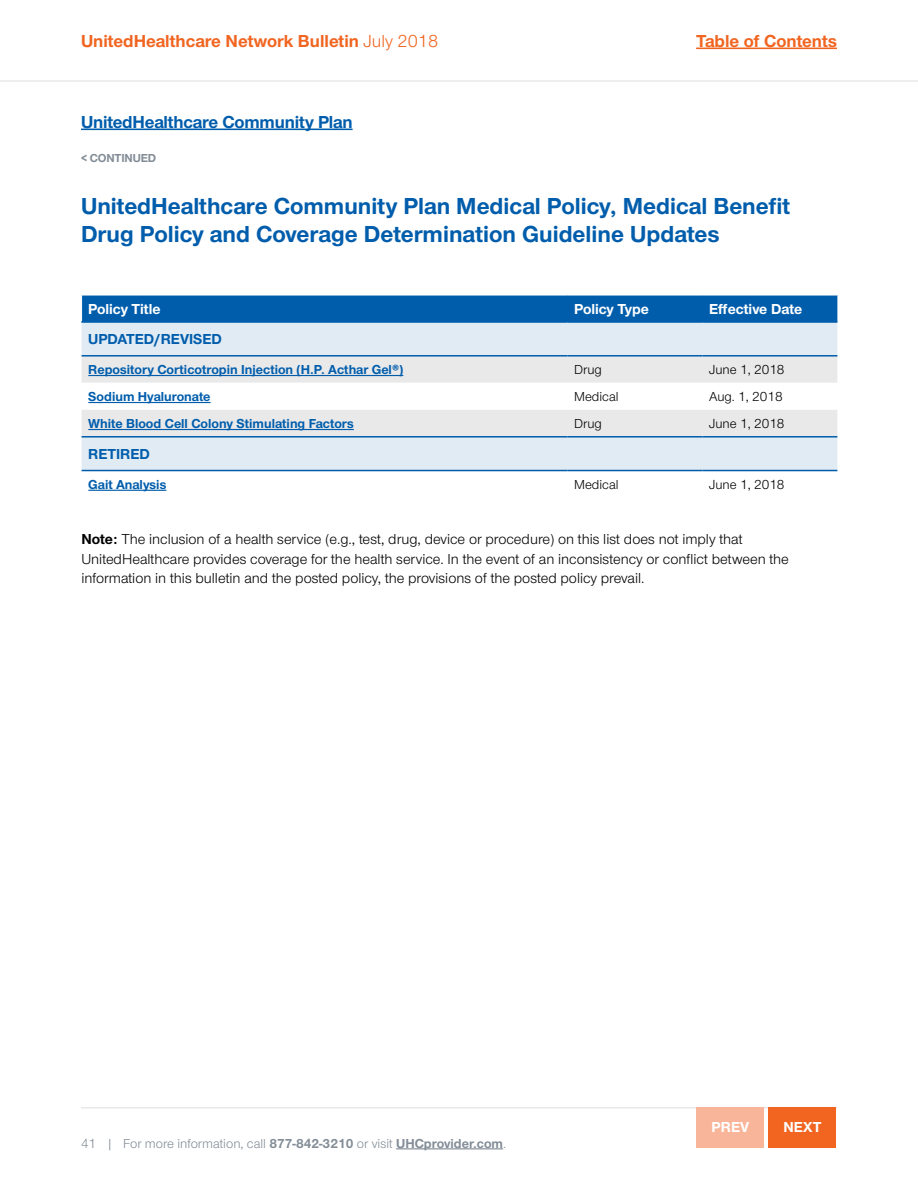
<style>
.page{position:relative;width:918px;height:1188px;background:#fff}
.page>*{position:absolute;margin:0;border:0;box-sizing:border-box;transform-origin:0 0}
.t1{font:700 24px/28.8px "UHC Sans";color:#005dac}
.t2{font:700 18px "UHC Sans";color:#f16521}
.t3{font:700 18px "UHC Sans";letter-spacing:-.01em;color:#005dac}
.t4{font:15px/19.5px "UHC Sans";color:#000}
.t5{font:700 15px "UHC Sans";letter-spacing:-.005em;color:#fff}
.t6{font:700 15px "UHC Sans";letter-spacing:-.005em;color:#005dac}
.t7{font:700 13.5px "UHC Sans";color:#005dac}
.t8{font:13.5px "UHC Sans";color:#000}
.t9{font:13.5px "UHC Sans";color:#838d97}
.t10{font:700 12px "UHC Sans";letter-spacing:-.01em;color:#838d97}
.s1{font-weight:400}
.s2{font-weight:700}
</style>
<div class="page">
<hr style="left:696px;top:48px;width:141px;height:1px;background:#f16521">
<hr style="left:0;top:80px;width:918px;height:2px;background:#e9e9ea">
<hr style="left:396px;top:1148px;width:107px;height:1px;background:#838d97">
<hr style="left:81px;top:1107px;width:756px;height:1px;background:#e9e9ea">
<hr style="left:81px;top:129px;width:272px;height:1px;background:#005dac">
<div style="left:82px;top:323px;width:755px;height:32px;background:#e1ebf4"></div>
<div style="left:82px;top:357px;width:755px;height:26px;background:#e9e9ea"></div>
<svg style="left:82px;top:401px;width:755px;height:90px;fill:#e1ebf4"></svg>
<div style="left:82px;top:410px;width:755px;height:26px;background:#e9e9ea"></div>
<hr style="left:82px;top:355px;width:485px;height:2px;background:#005dac">
<hr style="left:567px;top:355px;width:135px;height:2px;background:#005dac">
<hr style="left:702px;top:355px;width:135px;height:2px;background:#005dac">
<hr style="left:82px;top:470px;width:485px;height:1px;background:#005dac">
<hr style="left:567px;top:470px;width:135px;height:1px;background:#005dac">
<hr style="left:702px;top:470px;width:135px;height:1px;background:#005dac">
<div style="left:81px;top:295px;width:756px;height:26px;background:#005dac"></div>
<hr style="left:567px;top:295px;width:135px;height:1px;background:#fff">
<hr style="left:702px;top:295px;width:135px;height:1px;background:#fff">
<hr style="left:81px;top:321px;width:486px;height:2px;background:#005dac">
<hr style="left:567px;top:321px;width:135px;height:2px;background:#005dac">
<hr style="left:702px;top:321px;width:135px;height:2px;background:#005dac">
<hr style="left:82px;top:436px;width:485px;height:2px;background:#005dac">
<hr style="left:567px;top:436px;width:135px;height:2px;background:#005dac">
<hr style="left:702px;top:436px;width:135px;height:2px;background:#005dac">
<hr style="left:88px;top:375px;width:315px;height:1px;background:#005dac">
<hr style="left:88px;top:402px;width:123px;height:1px;background:#005dac">
<hr style="left:88px;top:429px;width:266px;height:1px;background:#005dac">
<hr style="left:88px;top:490px;width:78px;height:1px;background:#005dac">
<div style="left:769px;top:1107px;width:67px;height:40px;background:#f16521"></div>
<div style="left:697px;top:1107px;width:67px;height:40px;background:#f9b59a"></div>
<p class="t2" style="left:81px;top:34px;width:359px">UnitedHealthcare Network Bulletin <span class="s1">July 2018</span></p>
<p class="t2" style="left:696px;top:34px;width:142px">Table of Contents</p>
<p class="t3" style="left:81px;top:115px;width:273px">UnitedHealthcare Community Plan</p>
<p class="t10" style="left:81px;top:154px;width:77px">&lt; CONTINUED</p>
<h1 class="t1" style="left:81px;top:193px;width:711px">UnitedHealthcare Community Plan Medical Policy, Medical Benefit<br>Drug Policy and Coverage Determination Guideline Updates</h1>
<p class="t5" style="left:88px;top:303px;width:74px">Policy Title</p>
<p class="t5" style="left:574px;top:303px;width:76px">Policy Type</p>
<p class="t5" style="left:709px;top:303px;width:95px">Effective Date</p>
<p class="t6" style="left:88px;top:334px;width:135px">UPDATED/REVISED</p>
<p class="t7" style="left:88px;top:365px;width:316px">Repository Corticotropin Injection (H.P. Acthar Gel®)</p>
<p class="t8" style="left:574px;top:365px;width:29px">Drug</p>
<p class="t8" style="left:709px;top:365px;width:77px">June 1, 2018</p>
<p class="t7" style="left:88px;top:392px;width:124px">Sodium Hyaluronate</p>
<p class="t8" style="left:574px;top:392px;width:46px">Medical</p>
<p class="t8" style="left:709px;top:392px;width:75px">Aug. 1, 2018</p>
<p class="t7" style="left:88px;top:419px;width:267px">White Blood Cell Colony Stimulating Factors</p>
<p class="t8" style="left:574px;top:419px;width:29px">Drug</p>
<p class="t8" style="left:709px;top:419px;width:77px">June 1, 2018</p>
<p class="t6" style="left:88px;top:449px;width:63px">RETIRED</p>
<p class="t7" style="left:88px;top:479px;width:80px">Gait Analysis</p>
<p class="t8" style="left:574px;top:480px;width:46px">Medical</p>
<p class="t8" style="left:709px;top:480px;width:77px">June 1, 2018</p>
<p class="t4" style="left:81px;top:531px;width:709px"><span class="s2">Note:</span> The inclusion of a health service (e.g., test, drug, device or procedure) on this list does not imply that<br>UnitedHealthcare provides coverage for the health service. In the event of an inconsistency or conflict between the information in this bulletin and the posted policy, the provisions of the posted policy prevail.</p>
<p class="t9" style="left:81px;top:1138px;width:427px">41 | For more information, call <span class="s2">877-842-3210</span> or visit <span class="s2">UHCprovider.com</span>.</p>
<p class="t5" style="left:712px;top:1122px;width:39px">PREV</p>
<p class="t5" style="left:783px;top:1122px;width:40px">NEXT</p>
</div>
